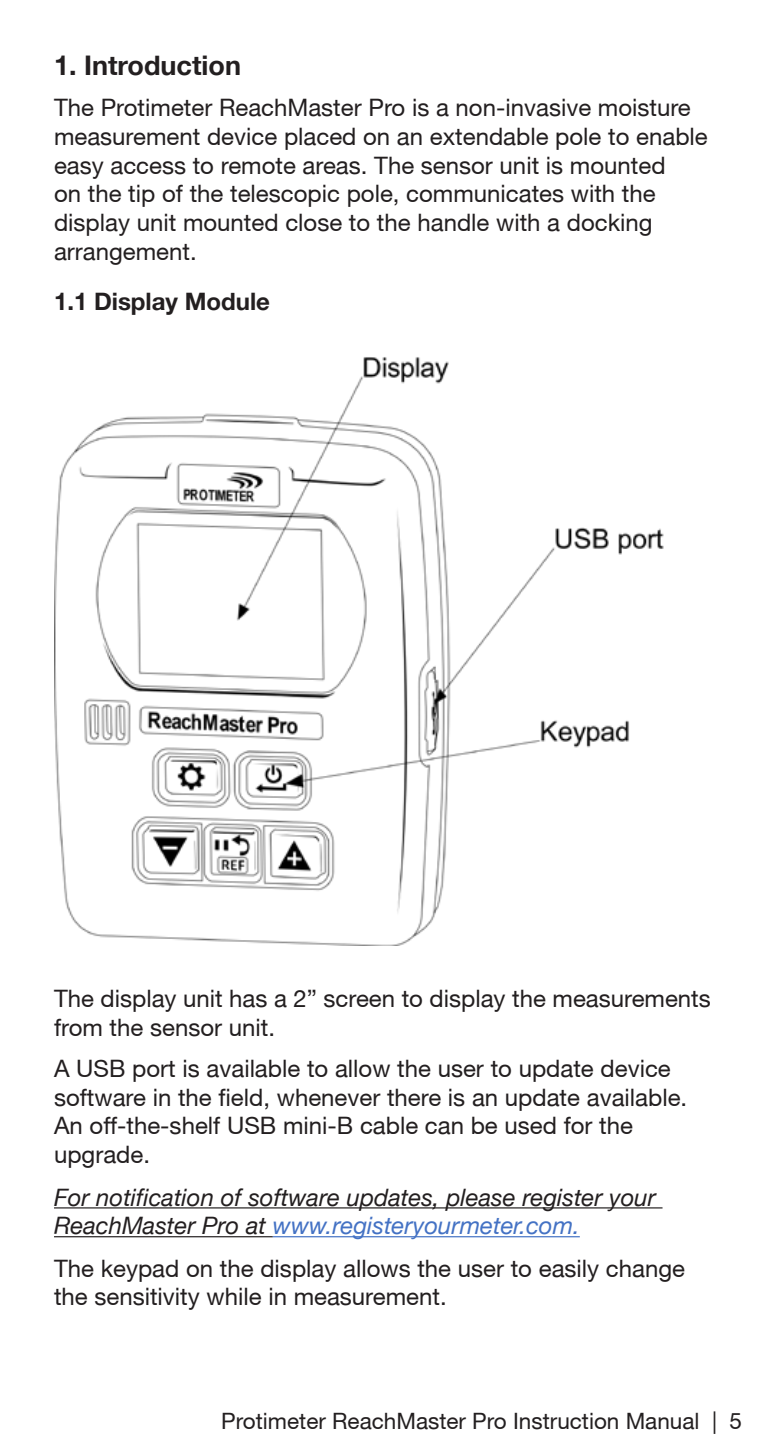
<style>
.page{position:relative;width:765px;height:1446px;background:#fff}
.page>*{position:absolute;margin:0;border:0;box-sizing:border-box;transform-origin:0 0}
.t1{font:700 27px "Helvetica Neue";color:#231f20}
.t2{font:24px/28.8px "Helvetica Neue";color:#231f20}
.t3{font:italic 24px/28.8px "Helvetica Neue";color:#231f20}
.t4{font:700 24px "Helvetica Neue";color:#231f20}
.t5{font:22.5px "Helvetica Neue";color:#231f20}
.s1{color:#4472c4}
</style>
<div class="page">
<img style="left:54px;top:357px;width:610px;height:588px">
<hr style="left:54px;top:1207px;width:608px;height:1px;background:#231f20">
<hr style="left:54px;top:1235px;width:219px;height:2px;background:#231f20">
<hr style="left:273px;top:1235px;width:307px;height:2px;background:#4472c4">
<p class="t1" style="left:54px;top:49px;width:188px">1. Introduction</p>
<p class="t2" style="left:54px;top:93px;width:655px">The Protimeter ReachMaster Pro is a non-invasive moisture measurement device placed on an extendable pole to enable easy access to remote areas. The sensor unit is mounted<br>on the tip of the telescopic pole, communicates with the display unit mounted close to the handle with a docking arrangement.</p>
<p class="t4" style="left:54px;top:287px;width:217px">1.1 Display Module</p>
<p class="t2" style="left:54px;top:983px;width:658px">The display unit has a 2” screen to display the measurements from the sensor unit.</p>
<p class="t2" style="left:54px;top:1053px;width:634px">A USB port is available to allow the user to update device software in the field, whenever there is an update available.<br>An off-the-shelf USB mini-B cable can be used for the upgrade.</p>
<p class="t3" style="left:54px;top:1181px;width:603px">For notification of software updates, please register your<br>ReachMaster Pro at <span class="s1">www.registeryourmeter.com.</span></p>
<p class="t2" style="left:54px;top:1253px;width:632px">The keypad on the display allows the user to easily change the sensitivity while in measurement.</p>
<p class="t5" style="left:221px;top:1407px;width:522px">Protimeter ReachMaster Pro Instruction Manual | 5</p>
</div>
